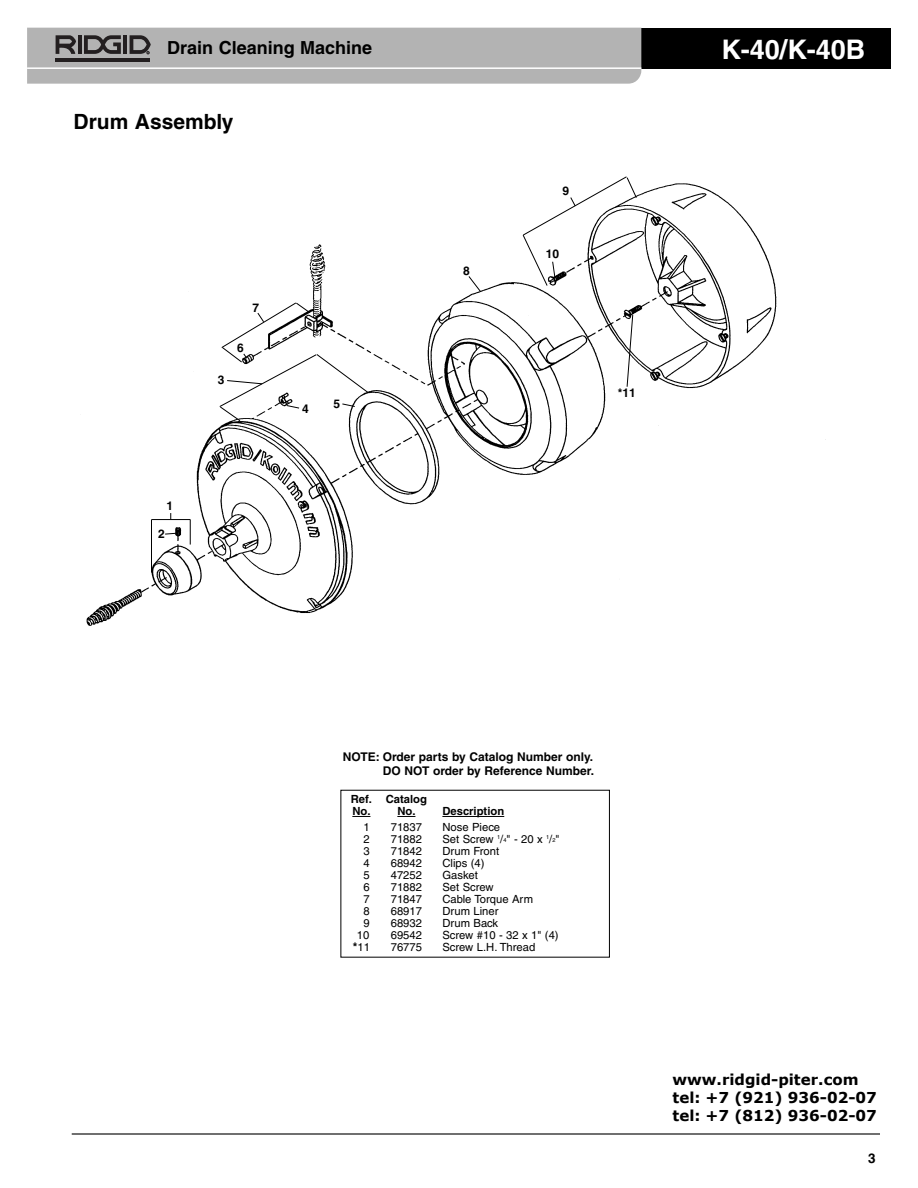
<style>
.page{position:relative;width:918px;height:1188px;background:#fff}
.page>*{position:absolute;margin:0;border:0;box-sizing:border-box;transform-origin:0 0}
.t1{font:700 27px "Helvetica";color:#fff}
.t2{font:700 21px "Helvetica";color:#000}
.t3{font:700 18px "Helvetica";color:#000}
.t4{font:700 15px/18px "Verdana";color:#000}
.t5{font:700 13.5px "Helvetica";color:#000}
.t6{font:700 12px/13.5px "Helvetica";color:#000;text-align:right}
.t7{font:11.25px "Helvetica";color:#000}
.t8{font:700 11.25px/12px "Helvetica";color:#000}
.s1{font-size:5.7px}
.s2{font-weight:700;font-size:12px}
</style>
<div class="page">
<hr style="left:72px;top:1133px;width:808px;height:2px;background:#000">
<div style="left:463px;top:28px;width:428px;height:41px;background:#000"></div>
<svg style="left:27px;top:28px;width:614px;height:56px;background:#afafaf"></svg>
<img style="left:86px;top:183px;width:740px;height:443px">
<svg style="left:352px;top:816px;width:18px;height:1px"></svg>
<svg style="left:397px;top:816px;width:18px;height:1px"></svg>
<hr style="left:442px;top:816px;width:62px;height:1px;background:#000">
<svg style="left:626px;top:314px;width:8px;height:74px"></svg>
<svg style="left:468px;top:275px;width:13px;height:17px"></svg>
<svg style="left:190px;top:520px;width:1px;height:25px"></svg>
<hr style="left:152px;top:519px;width:38px;height:1px;background:#000">
<hr style="left:151px;top:519px;width:1px;height:54px;background:#000">
<svg style="left:522px;top:176px;width:115px;height:111px"></svg>
<svg style="left:164px;top:532px;width:14px;height:3px"></svg>
<svg style="left:219px;top:302px;width:150px;height:120px"></svg>
<h3 class="t3" style="left:167px;top:41px;width:206px">Drain Cleaning Machine</h3>
<h1 class="t1" style="left:721px;top:39px;width:145px">K-40/K-40B</h1>
<h2 class="t2" style="left:74px;top:114px;width:161px">Drum Assembly</h2>
<p class="t6" style="left:167px;top:500px;width:8px">1</p>
<p class="t6" style="left:158px;top:528px;width:8px">2</p>
<p class="t6" style="left:218px;top:374px;width:8px">3</p>
<p class="t6" style="left:253px;top:302px;width:8px">7</p>
<p class="t6" style="left:237px;top:343px;width:8px">6</p>
<p class="t6" style="left:302px;top:403px;width:8px">4</p>
<p class="t6" style="left:334px;top:398px;width:8px">5</p>
<p class="t6" style="left:463px;top:265px;width:8px">8</p>
<p class="t6" style="left:563px;top:186px;width:8px">9</p>
<p class="t6" style="left:546px;top:248px;width:15px">10</p>
<p class="t6" style="left:618px;top:387px;width:20px">*11</p>
<p class="t6" style="left:343px;top:751px;width:253px">NOTE: Order parts by Catalog Number only.<br>DO NOT order by Reference Number.</p>
<p class="t8" style="left:351px;top:794px;width:78px">Ref. Catalog<br>No. No.</p>
<p class="t8" style="left:442px;top:806px;width:63px">Description</p>
<p class="t7" style="left:363px;top:823px;width:8px">1</p>
<p class="t7" style="left:391px;top:823px;width:33px">71837</p>
<p class="t7" style="left:442px;top:823px;width:59px">Nose Piece</p>
<p class="t7" style="left:363px;top:835px;width:8px">2</p>
<p class="t7" style="left:391px;top:835px;width:33px">71882</p>
<p class="t7" style="left:442px;top:835px;width:119px">Set Screw <sup>1</sup>/<span class="s1">4</span>" - 20 x <sup>1</sup>/<span class="s1">2</span>"</p>
<p class="t7" style="left:363px;top:847px;width:8px">3</p>
<p class="t7" style="left:391px;top:847px;width:33px">71842</p>
<p class="t7" style="left:442px;top:847px;width:58px">Drum Front</p>
<p class="t7" style="left:363px;top:859px;width:8px">4</p>
<p class="t7" style="left:391px;top:859px;width:33px">68942</p>
<p class="t7" style="left:442px;top:859px;width:44px">Clips (4)</p>
<p class="t7" style="left:363px;top:871px;width:8px">5</p>
<p class="t7" style="left:391px;top:871px;width:33px">47252</p>
<p class="t7" style="left:442px;top:871px;width:37px">Gasket</p>
<p class="t7" style="left:363px;top:883px;width:8px">6</p>
<p class="t7" style="left:391px;top:883px;width:33px">71882</p>
<p class="t7" style="left:442px;top:883px;width:53px">Set Screw</p>
<p class="t7" style="left:363px;top:895px;width:8px">7</p>
<p class="t7" style="left:391px;top:895px;width:33px">71847</p>
<p class="t7" style="left:442px;top:895px;width:92px">Cable Torque Arm</p>
<p class="t7" style="left:363px;top:907px;width:8px">8</p>
<p class="t7" style="left:391px;top:907px;width:33px">68917</p>
<p class="t7" style="left:442px;top:907px;width:58px">Drum Liner</p>
<p class="t7" style="left:363px;top:919px;width:8px">9</p>
<p class="t7" style="left:391px;top:919px;width:33px">68932</p>
<p class="t7" style="left:442px;top:919px;width:57px">Drum Back</p>
<p class="t7" style="left:357px;top:931px;width:14px">10</p>
<p class="t7" style="left:391px;top:931px;width:33px">69542</p>
<p class="t7" style="left:442px;top:931px;width:118px">Screw #10 - 32 x 1" (4)</p>
<p class="t7" style="left:353px;top:943px;width:19px"><span class="s2">*</span>11</p>
<p class="t7" style="left:391px;top:943px;width:33px">76775</p>
<p class="t7" style="left:442px;top:943px;width:94px">Screw L.H. Thread</p>
<h3 class="t4" style="left:673px;top:1070px;width:206px">www.ridgid-piter.com tel: +7 (921) 936-02-07 tel: +7 (812) 936-02-07</h3>
<p class="t5" style="left:868px;top:1153px;width:9px">3</p>
</div>
